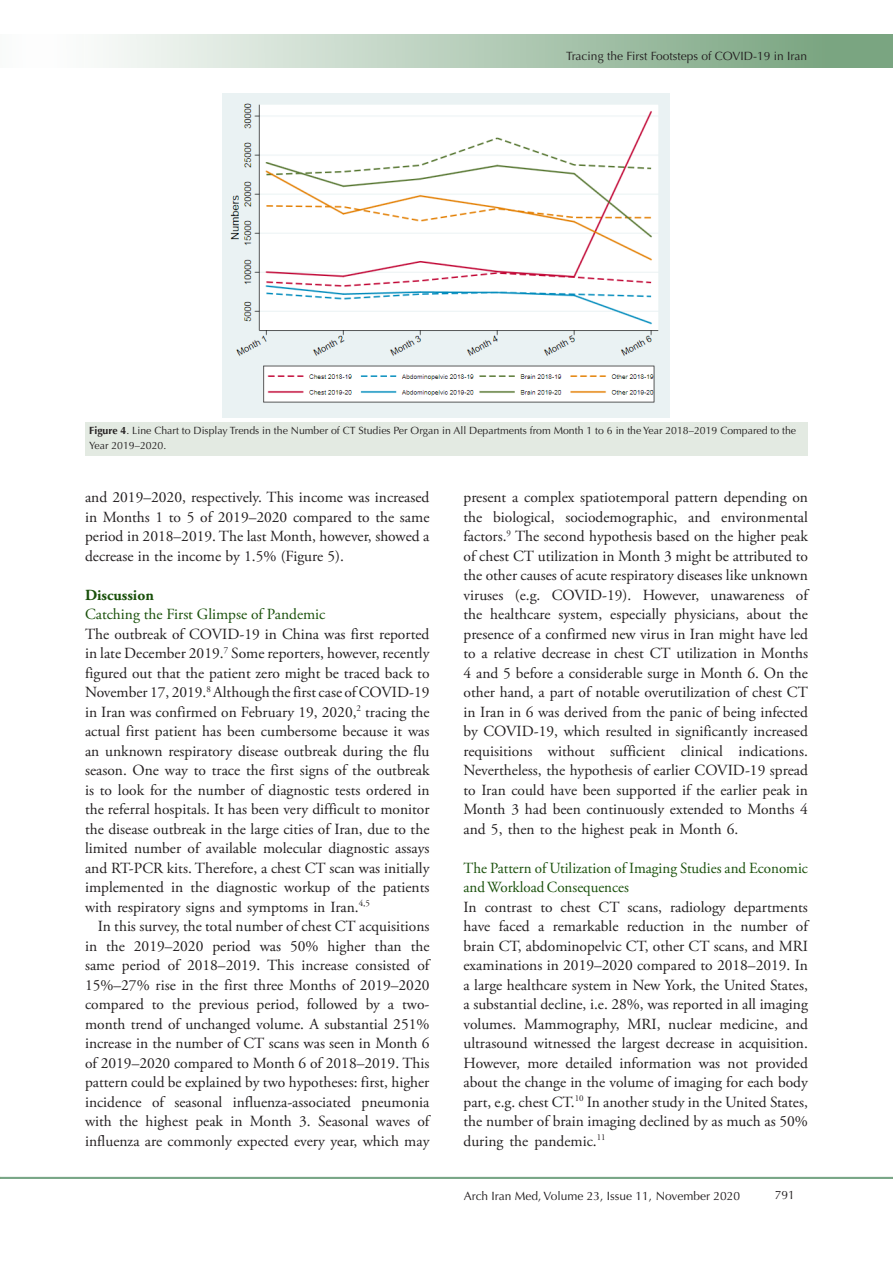
<style>
.page{position:relative;width:893px;height:1263px;background:#fff}
.page>*{position:absolute;margin:0;border:0;box-sizing:border-box;transform-origin:0 0}
.t1{font:15.45px/19.5px "Adobe Garamond Pro";color:#231f20;text-align:justify}
.t2{font:15.45px/19.5px "Adobe Garamond Pro";color:#19500a}
.t3{font:700 15.45px "Adobe Garamond Pro";color:#19500a}
.t4{font:12px "Optima LT Std";color:#231f20}
.t5{font:10.5px/15px "Optima LT Std";color:#231f20}
.s1{font-weight:700}
</style>
<div class="page">
<div style="left:0;top:1177px;width:893px;height:2px;background:#0099e5;border:1px solid #7aa581"></div>
<div style="left:0;top:35px;width:892px;height:33px;background:linear-gradient(to right,#fff,#719f79)"></div>
<div style="left:85px;top:422px;width:723px;height:34px;background:#e3eae2"></div>
<img style="left:223px;top:93px;width:447px;height:325px">
<p class="t4" style="left:566px;top:49px;width:243px">Tracing the First Footsteps of COVID-19 in Iran</p>
<p class="t5" style="left:89px;top:423px;width:708px"><span class="s1">Figure 4</span>. Line Chart to Display Trends in the Number of CT Studies Per Organ in All Departments from Month 1 to 6 in the Year 2018–2019 Compared to the<br>Year 2019–2020.</p>
<p class="t1" style="left:85px;top:488px;width:346px">and 2019–2020, respectively. This income was increased in Months 1 to 5 of 2019–2020 compared to the same period in 2018–2019. The last Month, however, showed a decrease in the income by 1.5% (Figure 5).</p>
<p class="t3" style="left:85px;top:586px;width:70px">Discussion</p>
<p class="t2" style="left:85px;top:605px;width:242px">Catching the First Glimpse of Pandemic</p>
<p class="t1" style="left:85px;top:624px;width:346px">The outbreak of COVID-19 in China was first reported in late December 2019.<sup>7</sup> Some reporters, however, recently figured out that the patient zero might be traced back to November 17, 2019.<sup>8</sup> Although the first case of COVID-19 in Iran was confirmed on February 19, 2020,<sup>2</sup> tracing the actual first patient has been cumbersome because it was an unknown respiratory disease outbreak during the flu season. One way to trace the first signs of the outbreak is to look for the number of diagnostic tests ordered in the referral hospitals. It has been very difficult to monitor the disease outbreak in the large cities of Iran, due to the limited number of available molecular diagnostic assays and RT-PCR kits. Therefore, a chest CT scan was initially implemented in the diagnostic workup of the patients with respiratory signs and symptoms in Iran.<sup>4,5</sup></p>
<p class="t1" style="left:85px;top:917px;width:346px;text-indent:13px">In this survey, the total number of chest CT acquisitions in the 2019–2020 period was 50% higher than the same period of 2018–2019. This increase consisted of 15%–27% rise in the first three Months of 2019–2020 compared to the previous period, followed by a two&shy;month trend of unchanged volume. A substantial 251% increase in the number of CT scans was seen in Month 6 of 2019–2020 compared to Month 6 of 2018–2019. This pattern could be explained by two hypotheses: first, higher incidence of seasonal influenza-associated pneumonia with the highest peak in Month 3. Seasonal waves of influenza are commonly expected every year, which may</p>
<p class="t1" style="left:463px;top:488px;width:346px">present a complex spatiotemporal pattern depending on the biological, sociodemographic, and environmental factors.<sup>9</sup> The second hypothesis based on the higher peak of chest CT utilization in Month 3 might be attributed to the other causes of acute respiratory diseases like unknown viruses (e.g. COVID-19). However, unawareness of the healthcare system, especially physicians, about the presence of a confirmed new virus in Iran might have led to a relative decrease in chest CT utilization in Months 4 and 5 before a considerable surge in Month 6. On the other hand, a part of notable overutilization of chest CT in Iran in 6 was derived from the panic of being infected by COVID-19, which resulted in significantly increased requisitions without sufficient clinical indications.<br>Nevertheless, the hypothesis of earlier COVID-19 spread to Iran could have been supported if the earlier peak in Month 3 had been continuously extended to Months 4 and 5, then to the highest peak in Month 6.</p>
<p class="t2" style="left:463px;top:858px;width:346px">The Pattern of Utilization of Imaging Studies and Economic and Workload Consequences</p>
<p class="t1" style="left:463px;top:897px;width:346px">In contrast to chest CT scans, radiology departments have faced a remarkable reduction in the number of brain CT, abdominopelvic CT, other CT scans, and MRI examinations in 2019–2020 compared to 2018–2019. In a large healthcare system in New York, the United States, a substantial decline, i.e. 28%, was reported in all imaging volumes. Mammography, MRI, nuclear medicine, and ultrasound witnessed the largest decrease in acquisition.<br>However, more detailed information was not provided about the change in the volume of imaging for each body part, e.g. chest CT.<sup>10</sup> In another study in the United States, the number of brain imaging declined by as much as 50% during the pandemic.<sup>11</sup></p>
<p class="t4" style="left:464px;top:1189px;width:278px">Arch Iran Med, Volume 23, Issue 11, November 2020</p>
<p class="t4" style="left:775px;top:1188px;width:22px">791</p>
</div>
